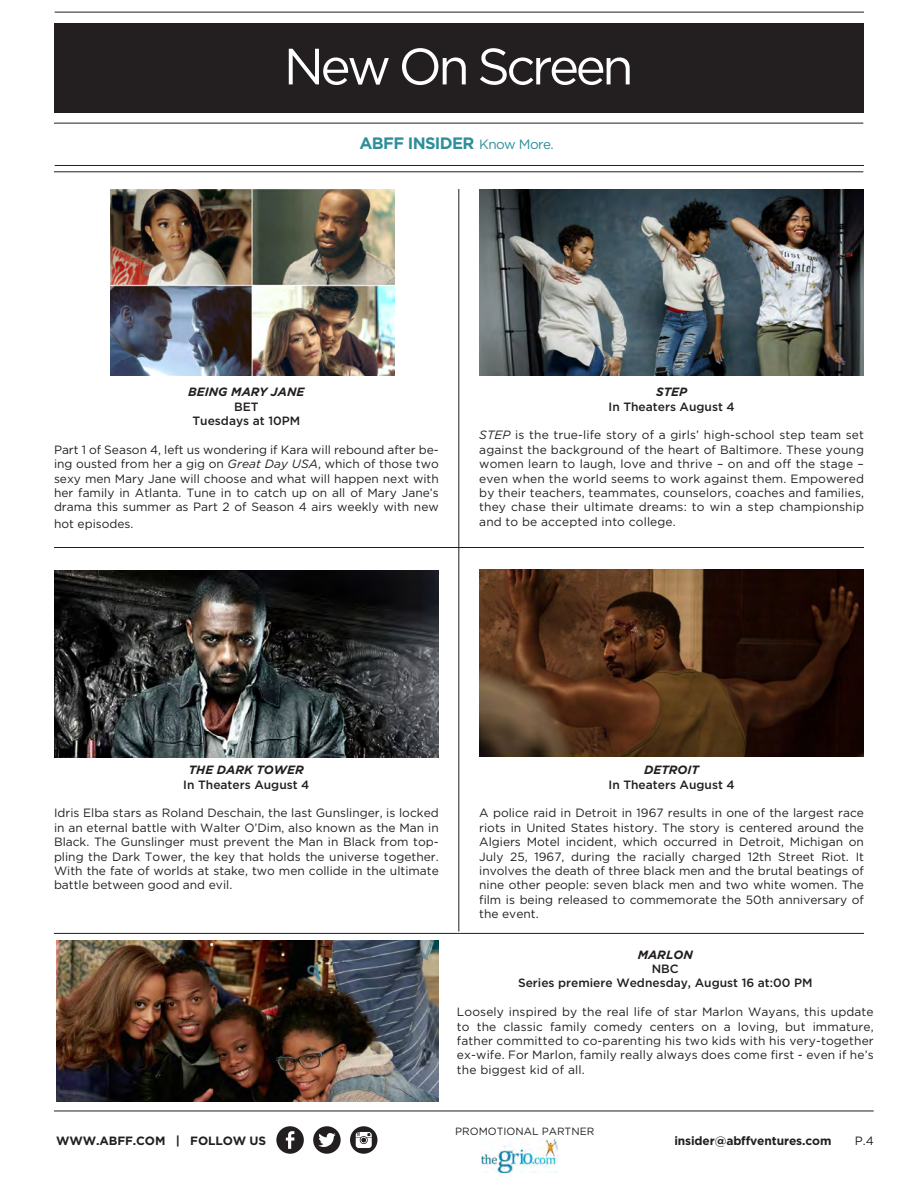
<style>
.page{position:relative;width:918px;height:1188px;background:#fff}
.page>*{position:absolute;margin:0;border:0;box-sizing:border-box;transform-origin:0 0}
.t1{font:51px "Gotham";letter-spacing:-.07em;color:#fff}
.t2{font:700 16.5px "Gotham";letter-spacing:-.04em;color:#2e8f9c}
.t3{font:12px/14.4px "Gotham";color:#231f20;text-align:justify}
.t4{font:500 12px "Gotham";color:#231f20}
.t5{font:700 12px "Gotham";letter-spacing:-.01em;color:#231f20}
.t6{font:italic 700 12px "Gotham";color:#231f20}
.t7{font:10.5px "Gotham";color:#231f20}
.s1{font-weight:400;font-size:13.5px}
.s2{font-style:italic}
</style>
<div class="page">
<div style="left:54px;top:23px;width:809px;height:89px;background:#231f20"></div>
<hr style="left:54px;top:123px;width:809px;height:1px;background:#231f20">
<hr style="left:55px;top:165px;width:809px;height:1px;background:#231f20">
<hr style="left:54px;top:547px;width:810px;height:1px;background:#231f20">
<hr style="left:54px;top:933px;width:810px;height:1px;background:#231f20">
<hr style="left:459px;top:189px;width:1px;height:743px;background:#231f20">
<hr style="left:55px;top:12px;width:809px;height:1px;background:#231f20">
<img style="left:111px;top:189px;width:283px;height:187px">
<img style="left:479px;top:189px;width:385px;height:187px">
<img style="left:54px;top:570px;width:385px;height:187px">
<img style="left:479px;top:570px;width:385px;height:187px">
<hr style="left:54px;top:1111px;width:820px;height:1px;background:#231f20">
<div style="left:276px;top:1126px;width:28px;height:28px;background:#231f20;border-radius:50%"></div>
<svg style="left:286px;top:1131px;width:8px;height:18px"></svg>
<div style="left:313px;top:1126px;width:28px;height:28px;background:#231f20;border-radius:50%"></div>
<svg style="left:318px;top:1133px;width:18px;height:14px"></svg>
<div style="left:350px;top:1126px;width:27px;height:28px;background:#231f20;border-radius:50%"></div>
<svg style="left:356px;top:1132px;width:16px;height:16px"></svg>
<hr style="left:54px;top:172px;width:809px;height:1px;background:#231f20">
<img style="left:56px;top:941px;width:383px;height:160px">
<img style="left:482px;top:1138px;width:75px;height:35px">
<p class="t1" style="left:284px;top:38px;width:351px">New On Screen</p>
<p class="t2" style="left:360px;top:134px;width:196px">ABFF INSIDER <span class="s1">Know More.</span></p>
<p class="t6" style="left:188px;top:385px;width:118px">BEING MARY JANE</p>
<p class="t4" style="left:234px;top:400px;width:26px">BET</p>
<p class="t4" style="left:193px;top:414px;width:109px">Tuesdays at 10PM</p>
<p class="t3" style="left:54px;top:442px;width:386px">Part 1 of Season 4, left us wondering if Kara will rebound after be&shy;ing ousted from her a gig on <span class="s2">Great Day USA</span>, which of those two sexy men Mary Jane will choose and what will happen next with her family in Atlanta. Tune in to catch up on all of Mary Jane’s drama this summer as Part 2 of Season 4 airs weekly with new</p>
<p class="t3" style="left:54px;top:516px;width:81px">hot episodes.</p>
<p class="t6" style="left:656px;top:385px;width:33px">STEP</p>
<p class="t4" style="left:609px;top:400px;width:128px">In Theaters August 4</p>
<p class="t3" style="left:479px;top:428px;width:386px"><span class="s2">STEP</span> is the true-life story of a girls’ high-school step team set against the background of the heart of Baltimore. These young women learn to laugh, love and thrive – on and off the stage – even when the world seems to work against them. Empowered by their teachers, teammates, counselors, coaches and families, they chase their ultimate dreams: to win a step championship and to be accepted into college.</p>
<p class="t6" style="left:189px;top:763px;width:117px">THE DARK TOWER</p>
<p class="t4" style="left:183px;top:778px;width:128px">In Theaters August 4</p>
<p class="t3" style="left:54px;top:806px;width:386px">Idris Elba stars as Roland Deschain, the last Gunslinger, is locked in an eternal battle with Walter O’Dim, also known as the Man in Black. The Gunslinger must prevent the Man in Black from top&shy;pling the Dark Tower, the key that holds the universe together.<br>With the fate of worlds at stake, two men collide in the ultimate battle between good and evil.</p>
<p class="t6" style="left:644px;top:763px;width:56px">DETROIT</p>
<p class="t4" style="left:609px;top:778px;width:128px">In Theaters August 4</p>
<p class="t3" style="left:479px;top:806px;width:386px">A police raid in Detroit in 1967 results in one of the largest race riots in United States history. The story is centered around the Algiers Motel incident, which occurred in Detroit, Michigan on July 25, 1967, during the racially charged 12th Street Riot. It involves the death of three black men and the brutal beatings of nine other people: seven black men and two white women. The film is being released to commemorate the 50th anniversary of the event.</p>
<p class="t6" style="left:638px;top:947px;width:57px">MARLON</p>
<p class="t4" style="left:652px;top:962px;width:28px">NBC</p>
<p class="t4" style="left:518px;top:976px;width:296px">Series premiere Wednesday, August 16 at:00 PM</p>
<p class="t3" style="left:457px;top:1005px;width:418px">Loosely inspired by the real life of star Marlon Wayans, this update to the classic family comedy centers on a loving, but immature, father committed to co-parenting his two kids with his very-together ex-wife. For Marlon, family really always does come first - even if he’s the biggest kid of all.</p>
<p class="t7" style="left:455px;top:1125px;width:141px">PROMOTIONAL PARTNER</p>
<p class="t5" style="left:56px;top:1133px;width:212px">WWW.ABFF.COM | FOLLOW US</p>
<p class="t5" style="left:674px;top:1133px;width:159px">insider@abffventures.com</p>
<p class="t3" style="left:855px;top:1133px;width:20px">P.4</p>
</div>
